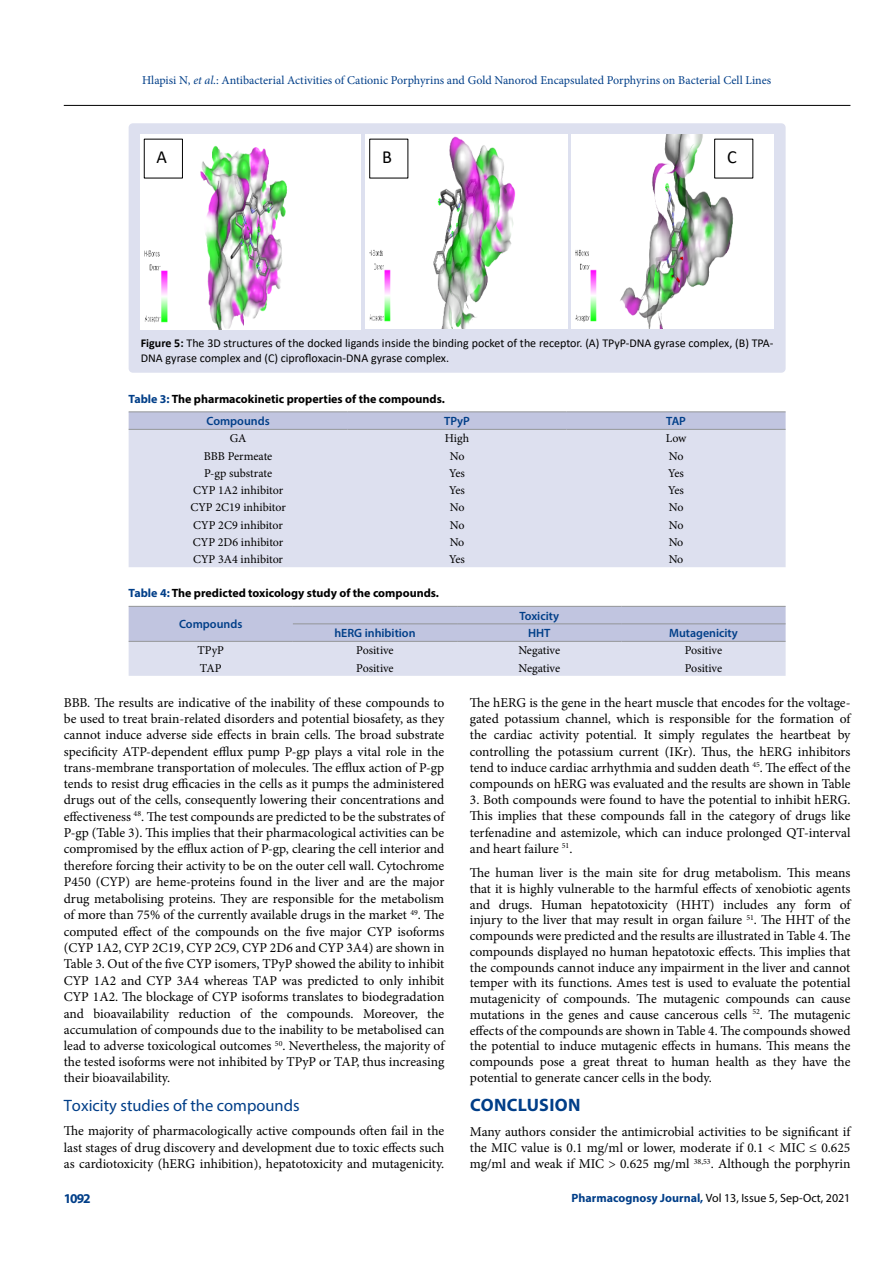
<style>
.page{position:relative;width:893px;height:1263px;background:#fff}
.page>*{position:absolute;margin:0;border:0;box-sizing:border-box;transform-origin:0 0}
.t1{font:18.45px "Calibri";color:#000}
.t2{font:700 18px "Myriad Pro";letter-spacing:.02em;color:#003e88}
.t3{font:16.5px "Myriad Pro";color:#003e88}
.t4{font:13.5px/16.4px "Minion Pro";color:#000;text-align:justify}
.t5{font:700 13.5px "Myriad Pro";color:#003e88}
.t6{font:12px "Minion Pro";letter-spacing:-.005em;color:#000}
.t7{font:12px/14.4px "Calibri";color:#000}
.t8{font:12px "Minion Pro";color:#003e88}
.t9{font:700 12px "Myriad Pro";color:#000}
.t10{font:600 12px "Myriad Pro";color:#003e88}
.t11{font:12px "Myriad Pro";color:#000}
.s1{font-style:italic}
.s2{font-weight:700}
.s3{color:#003e88}
.s4{font-weight:700;color:#003e88}
</style>
<div class="page">
<hr style="left:64px;top:105px;width:786px;height:1px;background:#000">
<div style="left:129px;top:123px;width:657px;height:250px;background:#dde0ef;border-radius:4px"></div>
<img style="left:141px;top:134px;width:219px;height:196px">
<img style="left:365px;top:134px;width:202px;height:195px">
<img style="left:571px;top:134px;width:202px;height:195px">
<div style="left:144px;top:139px;width:38px;height:39px;background:#fff"></div>
<div style="left:144px;top:139px;width:39px;height:39px;border:1px solid #000"></div>
<img style="left:145px;top:146px;width:37px;height:26px">
<div style="left:370px;top:139px;width:38px;height:39px;background:#fff"></div>
<div style="left:369px;top:139px;width:39px;height:39px;border:1px solid #000"></div>
<img style="left:370px;top:146px;width:38px;height:26px">
<div style="left:715px;top:139px;width:38px;height:39px;background:#fff"></div>
<div style="left:714px;top:139px;width:39px;height:39px;border:1px solid #000"></div>
<img style="left:715px;top:146px;width:37px;height:26px">
<svg style="left:129px;top:412px;width:657px;height:17px;background:#bfc3dd"></svg>
<div style="left:129px;top:430px;width:657px;height:137px;background:#dde0ef"></div>
<hr style="left:129px;top:411px;width:219px;height:1px;background:#939598">
<hr style="left:348px;top:411px;width:219px;height:1px;background:#939598">
<hr style="left:567px;top:411px;width:219px;height:1px;background:#939598">
<hr style="left:129px;top:429px;width:219px;height:1px;background:#939598">
<hr style="left:348px;top:429px;width:219px;height:1px;background:#939598">
<hr style="left:567px;top:429px;width:219px;height:1px;background:#939598">
<svg style="left:129px;top:607px;width:657px;height:69px;background:#ced2e7"></svg>
<hr style="left:293px;top:623px;width:164px;height:1px;background:#939598">
<hr style="left:457px;top:623px;width:164px;height:1px;background:#939598">
<hr style="left:621px;top:623px;width:165px;height:1px;background:#939598">
<hr style="left:129px;top:606px;width:164px;height:1px;background:#939598">
<hr style="left:293px;top:606px;width:164px;height:1px;background:#939598">
<hr style="left:457px;top:606px;width:164px;height:1px;background:#939598">
<hr style="left:621px;top:606px;width:165px;height:1px;background:#939598">
<hr style="left:129px;top:641px;width:164px;height:1px;background:#939598">
<hr style="left:293px;top:641px;width:164px;height:1px;background:#939598">
<hr style="left:457px;top:641px;width:164px;height:1px;background:#939598">
<hr style="left:621px;top:641px;width:165px;height:1px;background:#939598">
<p class="t8" style="left:142px;top:72px;width:631px">Hlapisi N, <span class="s1">et al</span>.: Antibacterial Activities of Cationic Porphyrins and Gold Nanorod Encapsulated Porphyrins on Bacterial Cell Lines</p>
<h1 class="t1" style="left:157px;top:144px;width:12px">A</h1>
<h1 class="t1" style="left:382px;top:144px;width:11px">B</h1>
<h1 class="t1" style="left:727px;top:144px;width:11px">C</h1>
<p class="t7" style="left:141px;top:336px;width:634px"><span class="s2">Figure 5:</span> The 3D structures of the docked ligands inside the binding pocket of the receptor. (A) TPyP-DNA gyrase complex, (B) TPA-<br>DNA gyrase complex and (C) ciprofloxacin-DNA gyrase complex.</p>
<p class="t9" style="left:129px;top:391px;width:318px"><span class="s3">Table 3:</span> The pharmacokinetic properties of the compounds.</p>
<p class="t10" style="left:206px;top:413px;width:65px">Compounds</p>
<p class="t10" style="left:444px;top:413px;width:27px">TPyP</p>
<p class="t10" style="left:666px;top:413px;width:21px">TAP</p>
<p class="t6" style="left:230px;top:430px;width:18px">GA</p>
<p class="t6" style="left:445px;top:430px;width:26px">High</p>
<p class="t6" style="left:666px;top:430px;width:22px">Low</p>
<p class="t6" style="left:204px;top:448px;width:70px">BBB Permeate</p>
<p class="t6" style="left:450px;top:448px;width:16px">No</p>
<p class="t6" style="left:669px;top:448px;width:16px">No</p>
<p class="t6" style="left:204px;top:465px;width:70px">P-gp substrate</p>
<p class="t6" style="left:449px;top:465px;width:17px">Yes</p>
<p class="t6" style="left:668px;top:465px;width:17px">Yes</p>
<p class="t6" style="left:193px;top:482px;width:92px">CYP 1A2 inhibitor</p>
<p class="t6" style="left:449px;top:482px;width:17px">Yes</p>
<p class="t6" style="left:668px;top:482px;width:17px">Yes</p>
<p class="t6" style="left:190px;top:499px;width:97px">CYP 2C19 inhibitor</p>
<p class="t6" style="left:450px;top:499px;width:16px">No</p>
<p class="t6" style="left:669px;top:499px;width:16px">No</p>
<p class="t6" style="left:193px;top:517px;width:91px">CYP 2C9 inhibitor</p>
<p class="t6" style="left:450px;top:517px;width:16px">No</p>
<p class="t6" style="left:669px;top:517px;width:16px">No</p>
<p class="t6" style="left:193px;top:534px;width:92px">CYP 2D6 inhibitor</p>
<p class="t6" style="left:450px;top:534px;width:16px">No</p>
<p class="t6" style="left:669px;top:534px;width:16px">No</p>
<p class="t6" style="left:193px;top:551px;width:92px">CYP 3A4 inhibitor</p>
<p class="t6" style="left:449px;top:551px;width:17px">Yes</p>
<p class="t6" style="left:669px;top:551px;width:16px">No</p>
<p class="t9" style="left:129px;top:586px;width:312px"><span class="s3">Table 4:</span> The predicted toxicology study of the compounds.</p>
<p class="t10" style="left:179px;top:617px;width:65px">Compounds</p>
<p class="t10" style="left:519px;top:608px;width:41px">Toxicity</p>
<p class="t10" style="left:334px;top:625px;width:83px">hERG inhibition</p>
<p class="t10" style="left:528px;top:625px;width:24px">HHT</p>
<p class="t10" style="left:669px;top:625px;width:70px">Mutagenicity</p>
<p class="t6" style="left:197px;top:642px;width:28px">TPyP</p>
<p class="t6" style="left:356px;top:642px;width:39px">Positive</p>
<p class="t6" style="left:518px;top:642px;width:43px">Negative</p>
<p class="t6" style="left:685px;top:642px;width:39px">Positive</p>
<p class="t6" style="left:200px;top:660px;width:23px">TAP</p>
<p class="t6" style="left:356px;top:660px;width:39px">Positive</p>
<p class="t6" style="left:518px;top:660px;width:43px">Negative</p>
<p class="t6" style="left:685px;top:660px;width:39px">Positive</p>
<p class="t4" style="left:64px;top:694px;width:382px">BBB. The results are indicative of the inability of these compounds to be used to treat brain-related disorders and potential biosafety, as they cannot induce adverse side effects in brain cells. The broad substrate specificity ATP-dependent efflux pump P-gp plays a vital role in the trans-membrane transportation of molecules. The efflux action of P-gp tends to resist drug efficacies in the cells as it pumps the administered drugs out of the cells, consequently lowering their concentrations and effectiveness <sup>48</sup>. The test compounds are predicted to be the substrates of P-gp (Table 3). This implies that their pharmacological activities can be compromised by the efflux action of P-gp, clearing the cell interior and therefore forcing their activity to be on the outer cell wall. Cytochrome P450 (CYP) are heme-proteins found in the liver and are the major drug metabolising proteins. They are responsible for the metabolism of more than 75% of the currently available drugs in the market <sup>49</sup>. The computed effect of the compounds on the five major CYP isoforms (CYP 1A2, CYP 2C19, CYP 2C9, CYP 2D6 and CYP 3A4) are shown in Table 3. Out of the five CYP isomers, TPyP showed the ability to inhibit CYP 1A2 and CYP 3A4 whereas TAP was predicted to only inhibit CYP 1A2. The blockage of CYP isoforms translates to biodegradation and bioavailability reduction of the compounds. Moreover, the accumulation of compounds due to the inability to be metabolised can lead to adverse toxicological outcomes <sup>50</sup>. Nevertheless, the majority of the tested isoforms were not inhibited by TPyP or TAP, thus increasing their bioavailability.</p>
<p class="t3" style="left:64px;top:1095px;width:237px">Toxicity studies of the compounds</p>
<p class="t4" style="left:64px;top:1123px;width:382px">The majority of pharmacologically active compounds often fail in the last stages of drug discovery and development due to toxic effects such as cardiotoxicity (hERG inhibition), hepatotoxicity and mutagenicity.</p>
<p class="t4" style="left:470px;top:694px;width:382px">The hERG is the gene in the heart muscle that encodes for the voltage&shy;gated potassium channel, which is responsible for the formation of the cardiac activity potential. It simply regulates the heartbeat by controlling the potassium current (IKr). Thus, the hERG inhibitors tend to induce cardiac arrhythmia and sudden death <sup>45</sup>. The effect of the compounds on hERG was evaluated and the results are shown in Table</p>
<p class="t4" style="left:470px;top:792px;width:382px">3. Both compounds were found to have the potential to inhibit hERG.<br>This implies that these compounds fall in the category of drugs like terfenadine and astemizole, which can induce prolonged QT-interval and heart failure <sup>51</sup>.</p>
<p class="t4" style="left:470px;top:865px;width:382px;line-height:15.8px">The human liver is the main site for drug metabolism. This means that it is highly vulnerable to the harmful effects of xenobiotic agents and drugs. Human hepatotoxicity (HHT) includes any form of injury to the liver that may result in organ failure <sup>51</sup>. The HHT of the compounds were predicted and the results are illustrated in Table 4. The compounds displayed no human hepatotoxic effects. This implies that the compounds cannot induce any impairment in the liver and cannot temper with its functions. Ames test is used to evaluate the potential mutagenicity of compounds. The mutagenic compounds can cause mutations in the genes and cause cancerous cells <sup>52</sup>. The mutagenic effects of the compounds are shown in Table 4. The compounds showed the potential to induce mutagenic effects in humans. This means the compounds pose a great threat to human health as they have the potential to generate cancer cells in the body.</p>
<h2 class="t2" style="left:470px;top:1093px;width:112px">CONCLUSION</h2>
<p class="t4" style="left:470px;top:1123px;width:382px">Many authors consider the antimicrobial activities to be significant if the MIC value is 0.1 mg/ml or lower, moderate if 0.1 &lt; MIC ≤ 0.625 mg/ml and weak if MIC &gt; 0.625 mg/ml <sup>38,53</sup>. Although the porphyrin</p>
<p class="t5" style="left:64px;top:1189px;width:29px">1092</p>
<p class="t11" style="left:572px;top:1190px;width:280px"><span class="s4">Pharmacognosy Journal,</span> Vol 13, Issue 5, Sep-Oct, 2021</p>
</div>
